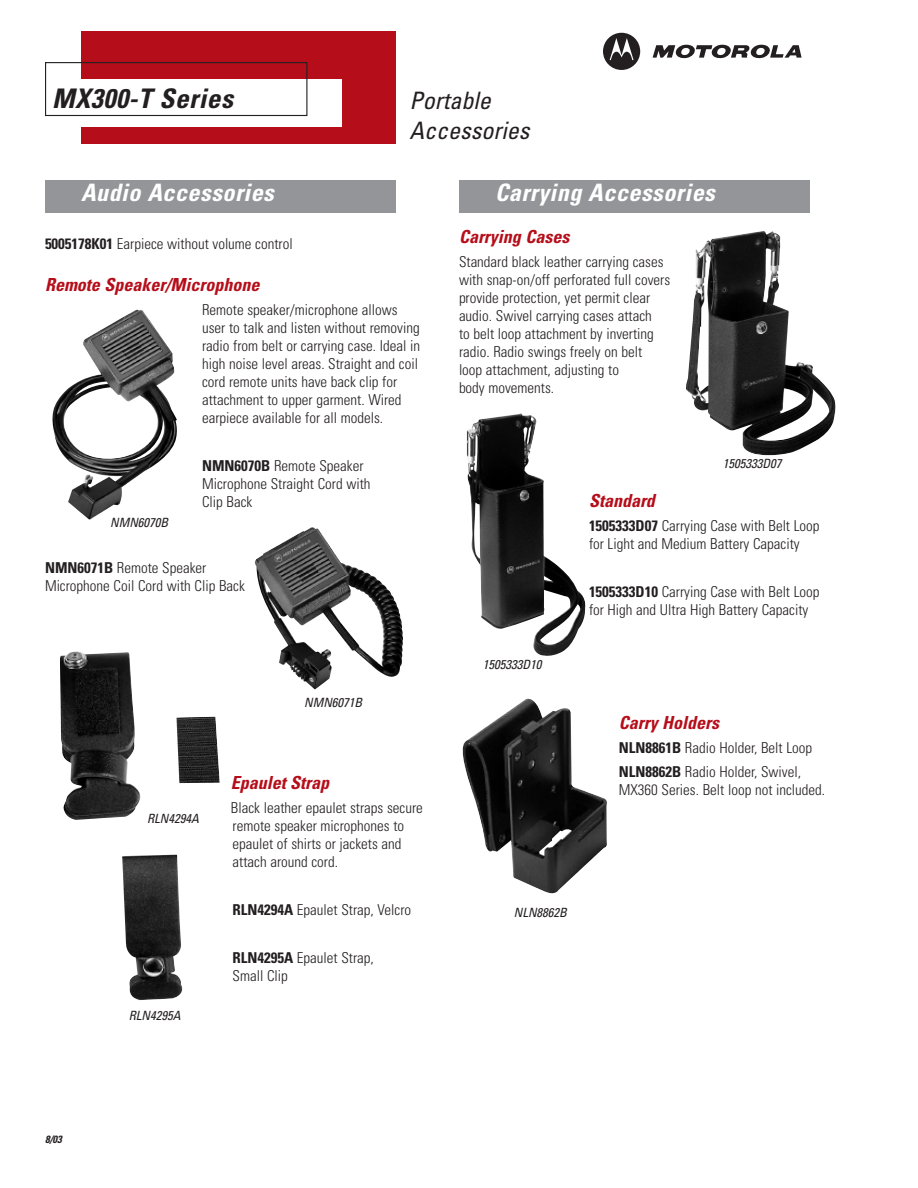
<style>
.page{position:relative;width:918px;height:1188px;background:#fff}
.page>*{position:absolute;margin:0;border:0;box-sizing:border-box;transform-origin:0 0}
.t1{font:italic 700 condensed 27px "Univers";letter-spacing:.02em;color:#231f20}
.t2{font:italic 700 condensed 24px "Univers";letter-spacing:.02em;color:#fff}
.t3{font:italic condensed 24px/30px "Univers";color:#231f20}
.t4{font:italic 700 condensed 18px "Univers";color:#b50e1a}
.t5{font:300 condensed 15px/18px "Univers";color:#231f20}
.t6{font:italic condensed 12.75px "Univers";color:#231f20}
.t7{font:italic 700 condensed 10.5px "Univers";color:#231f20}
.s1{font-weight:700}
</style>
<div class="page">
<div style="left:81px;top:32px;width:315px;height:112px;background:#b50e1a"></div>
<svg style="left:603px;top:33px;width:37px;height:37px"></svg>
<svg style="left:653px;top:45px;width:149px;height:14px"></svg>
<div style="left:45px;top:79px;width:297px;height:48px;background:#fff"></div>
<div style="left:45px;top:62px;width:262px;height:54px;border:1px solid #231f20"></div>
<div style="left:45px;top:180px;width:351px;height:33px;background:#939598"></div>
<div style="left:459px;top:180px;width:351px;height:33px;background:#939598"></div>
<img style="left:52px;top:310px;width:125px;height:210px">
<img style="left:255px;top:527px;width:148px;height:163px">
<img style="left:60px;top:652px;width:160px;height:168px">
<img style="left:122px;top:855px;width:60px;height:145px">
<img style="left:686px;top:231px;width:149px;height:224px">
<img style="left:467px;top:413px;width:118px;height:243px">
<img style="left:463px;top:699px;width:144px;height:194px">
<h1 class="t1" style="left:52px;top:89px;width:182px">MX300-T Series</h1>
<h2 class="t3" style="left:410px;top:88px;width:121px">Portable<br>Accessories</h2>
<h2 class="t2" style="left:81px;top:184px;width:194px">Audio Accessories</h2>
<p class="t5" style="left:45px;top:236px;width:249px"><span class="s1">5005178K01</span> Earpiece without volume control</p>
<p class="t4" style="left:45px;top:278px;width:216px">Remote Speaker/Microphone</p>
<p class="t5" style="left:202px;top:302px;width:219px">Remote speaker/microphone allows user to talk and listen without removing radio from belt or carrying case. Ideal in high noise level areas. Straight and coil cord remote units have back clip for attachment to upper garment. Wired earpiece available for all models.</p>
<p class="t5" style="left:202px;top:458px;width:170px"><span class="s1">NMN6070B</span> Remote Speaker<br>Microphone Straight Cord with<br>Clip Back</p>
<p class="t6" style="left:110px;top:518px;width:60px">NMN6070B</p>
<p class="t5" style="left:45px;top:560px;width:201px"><span class="s1">NMN6071B</span> Remote Speaker<br>Microphone Coil Cord with Clip Back</p>
<p class="t6" style="left:304px;top:698px;width:60px">NMN6071B</p>
<p class="t6" style="left:147px;top:814px;width:53px">RLN4294A</p>
<p class="t6" style="left:129px;top:1011px;width:53px">RLN4295A</p>
<p class="t4" style="left:231px;top:776px;width:100px">Epaulet Strap</p>
<p class="t5" style="left:231px;top:800px;width:194px">Black leather epaulet straps secure remote speaker microphones to epaulet of shirts or jackets and attach around cord.</p>
<p class="t5" style="left:233px;top:902px;width:180px"><span class="s1">RLN4294A</span> Epaulet Strap, Velcro</p>
<p class="t5" style="left:233px;top:950px;width:143px"><span class="s1">RLN4295A</span> Epaulet Strap,<br>Small Clip</p>
<h2 class="t2" style="left:495px;top:184px;width:221px">Carrying Accessories</h2>
<p class="t4" style="left:459px;top:230px;width:112px">Carrying Cases</p>
<p class="t5" style="left:459px;top:254px;width:213px">Standard black leather carrying cases with snap-on/off perforated full covers provide protection, yet permit clear audio. Swivel carrying cases attach<br>to belt loop attachment by inverting radio. Radio swings freely on belt<br>loop attachment, adjusting to<br>body movements.</p>
<p class="t6" style="left:723px;top:459px;width:60px">1505333D07</p>
<p class="t6" style="left:483px;top:660px;width:60px">1505333D10</p>
<p class="t4" style="left:589px;top:494px;width:67px">Standard</p>
<p class="t5" style="left:589px;top:518px;width:232px"><span class="s1">1505333D07</span> Carrying Case with Belt Loop for Light and Medium Battery Capacity</p>
<p class="t5" style="left:589px;top:584px;width:232px"><span class="s1">1505333D10</span> Carrying Case with Belt Loop for High and Ultra High Battery Capacity</p>
<p class="t4" style="left:619px;top:716px;width:102px">Carry Holders</p>
<p class="t5" style="left:619px;top:737px;width:195px;line-height:24px"><span class="s1">NLN8861B</span> Radio Holder, Belt Loop<br><span class="s1">NLN8862B</span> Radio Holder, Swivel,</p>
<p class="t5" style="left:619px;top:782px;width:208px">MX360 Series. Belt loop not included.</p>
<p class="t6" style="left:514px;top:908px;width:55px">NLN8862B</p>
<p class="t7" style="left:45px;top:1135px;width:18px">8/03</p>
</div>
